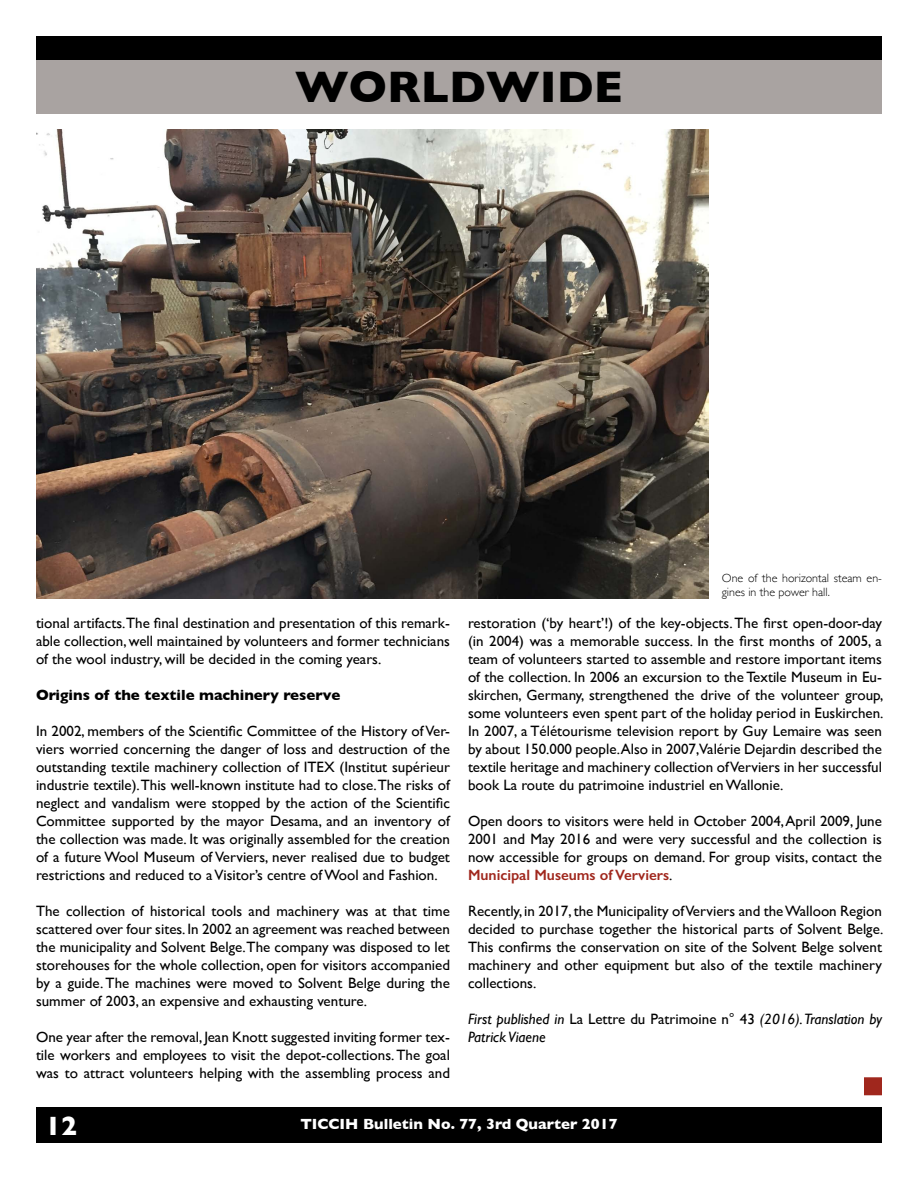
<style>
.page{position:relative;width:918px;height:1188px;background:#fff}
.page>*{position:absolute;margin:0;border:0;box-sizing:border-box;transform-origin:0 0}
.t1{font:700 45px "Gill Sans";color:#000}
.t2{font:700 27px "Gill Sans";color:#fff}
.t3{font:15px/18px "Gill Sans";color:#000;text-align:justify}
.t4{font:italic 15px/18px "Gill Sans";color:#000}
.t5{font:700 15px "Gill Sans";color:#000}
.t6{font:700 15px "Gill Sans";color:#fff}
.t7{font:300 12px/14.4px "Gill Sans";color:#000}
.s1{font-weight:600;color:#a0271d}
.s2{font-style:normal}
</style>
<div class="page">
<div style="left:37px;top:37px;width:844px;height:25px;background:#000"></div>
<div style="left:36px;top:36px;width:846px;height:27px;border:2px solid #000"></div>
<div style="left:37px;top:1108px;width:844px;height:34px;background:#000"></div>
<div style="left:36px;top:1107px;width:846px;height:36px;border:2px solid #000"></div>
<div style="left:36px;top:60px;width:846px;height:54px;background:#a9a3a1"></div>
<img style="left:36px;top:129px;width:672px;height:469px">
<div style="left:864px;top:1077px;width:18px;height:18px;background:#a0271d"></div>
<h1 class="t1" style="left:295px;top:51px;width:329px">WORLDWIDE</h1>
<p class="t7" style="left:722px;top:570px;width:162px">One of the horizontal steam en&shy;gines in the power hall.</p>
<p class="t3" style="left:36px;top:614px;width:415px">tional artifacts.The final destination and presentation of this remark&shy;able collection, well maintained by volunteers and former technicians of the wool industry, will be decided in the coming years.</p>
<p class="t5" style="left:36px;top:683px;width:306px">Origins of the textile machinery reserve</p>
<p class="t3" style="left:36px;top:722px;width:416px">In 2002, members of the Scientific Committee of the History of Ver&shy;viers worried concerning the danger of loss and destruction of the outstanding textile machinery collection of ITEX (Institut supérieur industrie textile).This well-known institute had to close.The risks of neglect and vandalism were stopped by the action of the Scientific Committee supported by the mayor Desama, and an inventory of the collection was made. It was originally assembled for the creation of a future Wool Museum of Verviers, never realised due to budget restrictions and reduced to a Visitor’s centre of Wool and Fashion.</p>
<p class="t3" style="left:36px;top:902px;width:416px">The collection of historical tools and machinery was at that time scattered over four sites. In 2002 an agreement was reached between the municipality and Solvent Belge.The company was disposed to let storehouses for the whole collection, open for visitors accompanied by a guide. The machines were moved to Solvent Belge during the summer of 2003, an expensive and exhausting venture.</p>
<p class="t3" style="left:36px;top:1028px;width:415px">One year after the removal, Jean Knott suggested inviting former tex&shy;tile workers and employees to visit the depot-collections. The goal was to attract volunteers helping with the assembling process and</p>
<p class="t3" style="left:468px;top:614px;width:417px">restoration (‘by heart’!) of the key-objects. The first open-door-day (in 2004) was a memorable success. In the first months of 2005, a team of volunteers started to assemble and restore important items of the collection. In 2006 an excursion to the Textile Museum in Eu&shy;skirchen, Germany, strengthened the drive of the volunteer group, some volunteers even spent part of the holiday period in Euskirchen.<br>In 2007, a Télétourisme television report by Guy Lemaire was seen by about 150.000 people.Also in 2007,Valérie Dejardin described the textile heritage and machinery collection of Verviers in her successful book La route du patrimoine industriel en Wallonie.</p>
<p class="t3" style="left:468px;top:812px;width:416px">Open doors to visitors were held in October 2004, April 2009, June 2001 and May 2016 and were very successful and the collection is now accessible for groups on demand. For group visits, contact the <span class="s1">Municipal Museums of Verviers</span>.</p>
<p class="t3" style="left:468px;top:902px;width:417px">Recently, in 2017, the Municipality of Verviers and the Walloon Region decided to purchase together the historical parts of Solvent Belge.<br>This confirms the conservation on site of the Solvent Belge solvent machinery and other equipment but also of the textile machinery collections.</p>
<p class="t4" style="left:468px;top:1010px;width:415px">First published in <span class="s2">La Lettre du Patrimoine n° 43</span> (2016). Translation by<br>Patrick Viaene</p>
<h2 class="t2" style="left:45px;top:1104px;width:34px">12</h2>
<p class="t6" style="left:300px;top:1112px;width:319px">TICCIH Bulletin No. 77, 3rd Quarter 2017</p>
</div>
